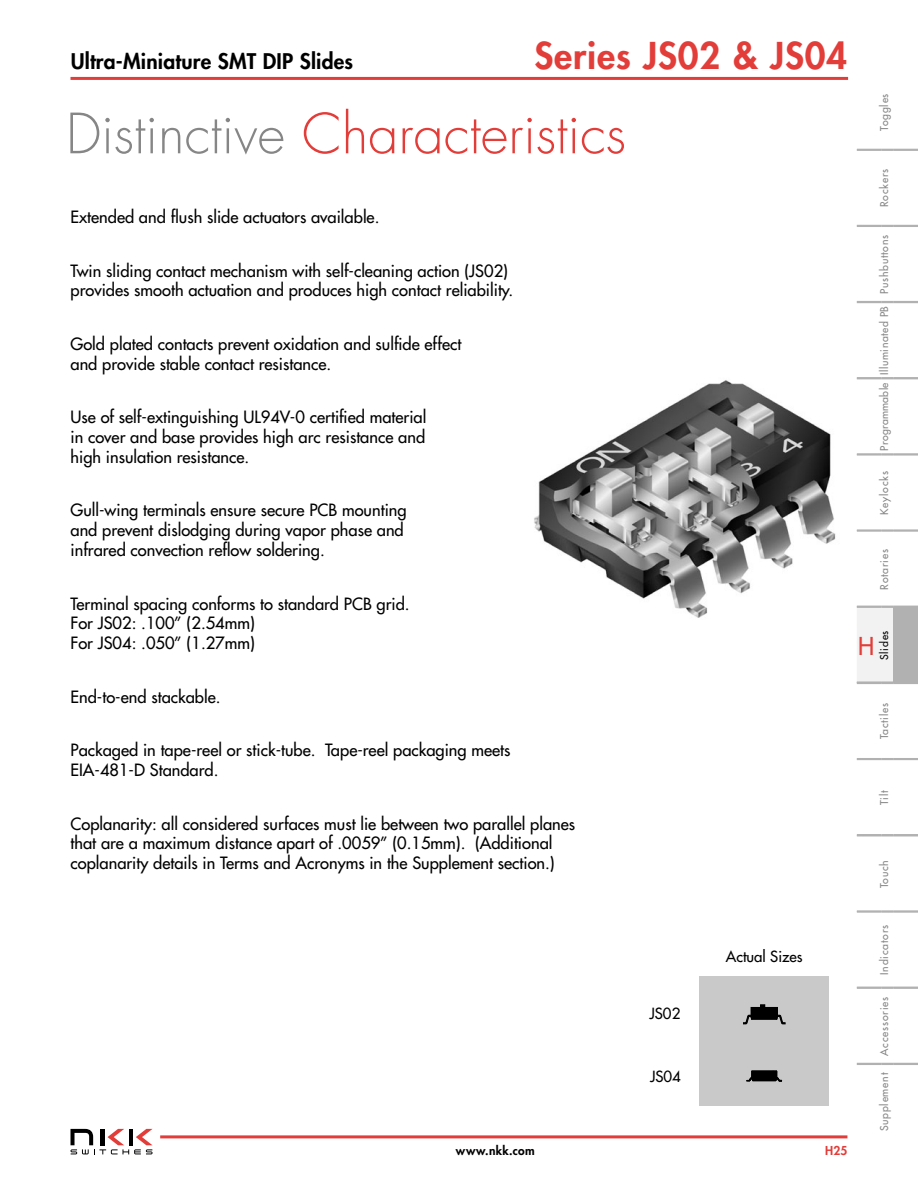
<style>
.page{position:relative;width:918px;height:1188px;background:#fff}
.page>*{position:absolute;margin:0;border:0;box-sizing:border-box;transform-origin:0 0}
.t1{font:300 54px "Futura Std";color:#e23d39}
.t2{font:800 36px "Futura Std";letter-spacing:.025em;color:#e23d39}
.t3{font:500 24px "Futura Std";color:#e23d39}
.t4{font:800 21px "Futura Std";letter-spacing:.01em;color:#000}
.t5{font:500 16.5px/19.8px "Futura Std";color:#000}
.t6{font:500 15px "Futura Std";color:#000}
.t7{font:800 12px "Futura Std";letter-spacing:.035em;color:#000}
.t8{font:800 12px "Futura Std";color:#e23d39}
.t9{font:500 10.5px "Futura Std";letter-spacing:.075em;color:#868687}
.t10{font:500 10.5px "Futura Std";letter-spacing:.05em;color:#868687}
.t11{font:500 10.5px "Futura Std";letter-spacing:.025em;color:#868687}
.t12{font:500 10.5px "Futura Std";letter-spacing:.075em;color:#000}
.s1{color:#868687}
</style>
<div class="page">
<hr style="left:71px;top:77px;width:777px;height:3px;background:#e23d39">
<svg style="left:71px;top:1129px;width:82px;height:25px"></svg>
<hr style="left:160px;top:1135px;width:687px;height:3px;background:#e23d39">
<hr style="left:857px;top:911px;width:24px;height:2px;background:#b1b1b2">
<hr style="left:893px;top:911px;width:25px;height:2px;background:#b1b1b2">
<svg style="left:857px;top:987px;width:36px;height:2px"></svg>
<hr style="left:893px;top:987px;width:25px;height:2px;background:#b1b1b2">
<svg style="left:857px;top:1063px;width:61px;height:2px"></svg>
<hr style="left:857px;top:454px;width:24px;height:2px;background:#b1b1b2">
<hr style="left:857px;top:529px;width:24px;height:2px;background:#b1b1b2">
<hr style="left:893px;top:454px;width:25px;height:2px;background:#b1b1b2">
<hr style="left:893px;top:529px;width:25px;height:2px;background:#b1b1b2">
<hr style="left:857px;top:530px;width:24px;height:2px;background:#b1b1b2">
<svg style="left:881px;top:529px;width:12px;height:3px"></svg>
<hr style="left:893px;top:530px;width:25px;height:2px;background:#b1b1b2">
<svg style="left:857px;top:301px;width:61px;height:2px"></svg>
<svg style="left:857px;top:606px;width:61px;height:78px"></svg>
<hr style="left:857px;top:453px;width:24px;height:2px;background:#b1b1b2">
<svg style="left:881px;top:453px;width:12px;height:3px"></svg>
<svg style="left:857px;top:377px;width:61px;height:2px"></svg>
<hr style="left:893px;top:453px;width:25px;height:2px;background:#b1b1b2">
<svg style="left:857px;top:225px;width:61px;height:2px"></svg>
<hr style="left:857px;top:910px;width:24px;height:2px;background:#b1b1b2">
<svg style="left:881px;top:910px;width:12px;height:3px"></svg>
<hr style="left:893px;top:910px;width:25px;height:2px;background:#b1b1b2">
<svg style="left:857px;top:834px;width:36px;height:2px"></svg>
<svg style="left:857px;top:758px;width:61px;height:2px"></svg>
<hr style="left:893px;top:834px;width:25px;height:2px;background:#b1b1b2">
<svg style="left:857px;top:149px;width:61px;height:2px"></svg>
<div style="left:699px;top:977px;width:130px;height:129px;background:#c9c9ca"></div>
<img style="left:534px;top:380px;width:302px;height:238px">
<svg style="left:743px;top:1004px;width:42px;height:20px"></svg>
<svg style="left:747px;top:1071px;width:35px;height:11px"></svg>
<p class="t4" style="left:71px;top:51px;width:284px">Ultra-Miniature SMT DIP Slides</p>
<h2 class="t2" style="left:534px;top:38px;width:314px">Series JS02 &amp; JS04</h2>
<h1 class="t1" style="left:66px;top:108px;width:562px"><span class="s1">Distinctive</span> Characteristics</h1>
<p class="t5" style="left:71px;top:208px;width:310px">Extended and flush slide actuators available.</p>
<p class="t5" style="left:71px;top:262px;width:444px">Twin sliding contact mechanism with self-cleaning action (JS02) provides smooth actuation and produces high contact reliability.</p>
<p class="t5" style="left:71px;top:335px;width:392px">Gold plated contacts prevent oxidation and sulfide effect and provide stable contact resistance.</p>
<p class="t5" style="left:71px;top:408px;width:357px;text-align:justify">Use of self-extinguishing UL94V-0 certified material in cover and base provides high arc resistance and high insulation resistance.</p>
<p class="t5" style="left:71px;top:501px;width:338px">Gull-wing terminals ensure secure PCB mounting and prevent dislodging during vapor phase and infrared convection reflow soldering.</p>
<p class="t5" style="left:71px;top:595px;width:341px">Terminal spacing conforms to standard PCB grid.<br>For JS02: .100” (2.54mm)<br>For JS04: .050” (1.27mm)</p>
<p class="t5" style="left:71px;top:688px;width:152px">End-to-end stackable.</p>
<p class="t5" style="left:71px;top:741px;width:442px">Packaged in tape-reel or stick-tube. Tape-reel packaging meets<br>EIA-481-D Standard.</p>
<p class="t5" style="left:71px;top:815px;width:506px">Coplanarity: all considered surfaces must lie between two parallel planes that are a maximum distance apart of .0059” (0.15mm). (Additional coplanarity details in Terms and Acronyms in the Supplement section.)</p>
<p class="t9" style="left:879px;top:131px;width:39px;rotate:-90deg">Toggles</p>
<p class="t9" style="left:879px;top:207px;width:40px;rotate:-90deg">Rockers</p>
<p class="t9" style="left:879px;top:294px;width:61px;rotate:-90deg">Pushbuttons</p>
<p class="t10" style="left:879px;top:375px;width:70px;rotate:-90deg">Illuminated PB</p>
<p class="t11" style="left:879px;top:451px;width:70px;rotate:-90deg">Programmable</p>
<p class="t9" style="left:879px;top:515px;width:45px;rotate:-90deg">Keylocks</p>
<p class="t9" style="left:879px;top:590px;width:42px;rotate:-90deg">Rotaries</p>
<p class="t12" style="left:879px;top:660px;width:31px;rotate:-90deg">Slides</p>
<h3 class="t3" style="left:858px;top:633px;width:18px">H</h3>
<p class="t9" style="left:879px;top:739px;width:38px;rotate:-90deg">Tactiles</p>
<p class="t9" style="left:879px;top:805px;width:16px;rotate:-90deg">Tilt</p>
<p class="t9" style="left:879px;top:888px;width:30px;rotate:-90deg">Touch</p>
<p class="t6" style="left:650px;top:1006px;width:32px">JS02</p>
<p class="t6" style="left:650px;top:1068px;width:32px">JS04</p>
<p class="t6" style="left:726px;top:948px;width:78px">Actual Sizes</p>
<p class="t7" style="left:456px;top:1144px;width:81px">www.nkk.com</p>
<p class="t8" style="left:825px;top:1144px;width:24px">H25</p>
<p class="t9" style="left:879px;top:975px;width:51px;rotate:-90deg">Indicators</p>
<p class="t9" style="left:879px;top:1056px;width:60px;rotate:-90deg">Accessories</p>
<p class="t9" style="left:879px;top:1131px;width:60px;rotate:-90deg">Supplement</p>
</div>
